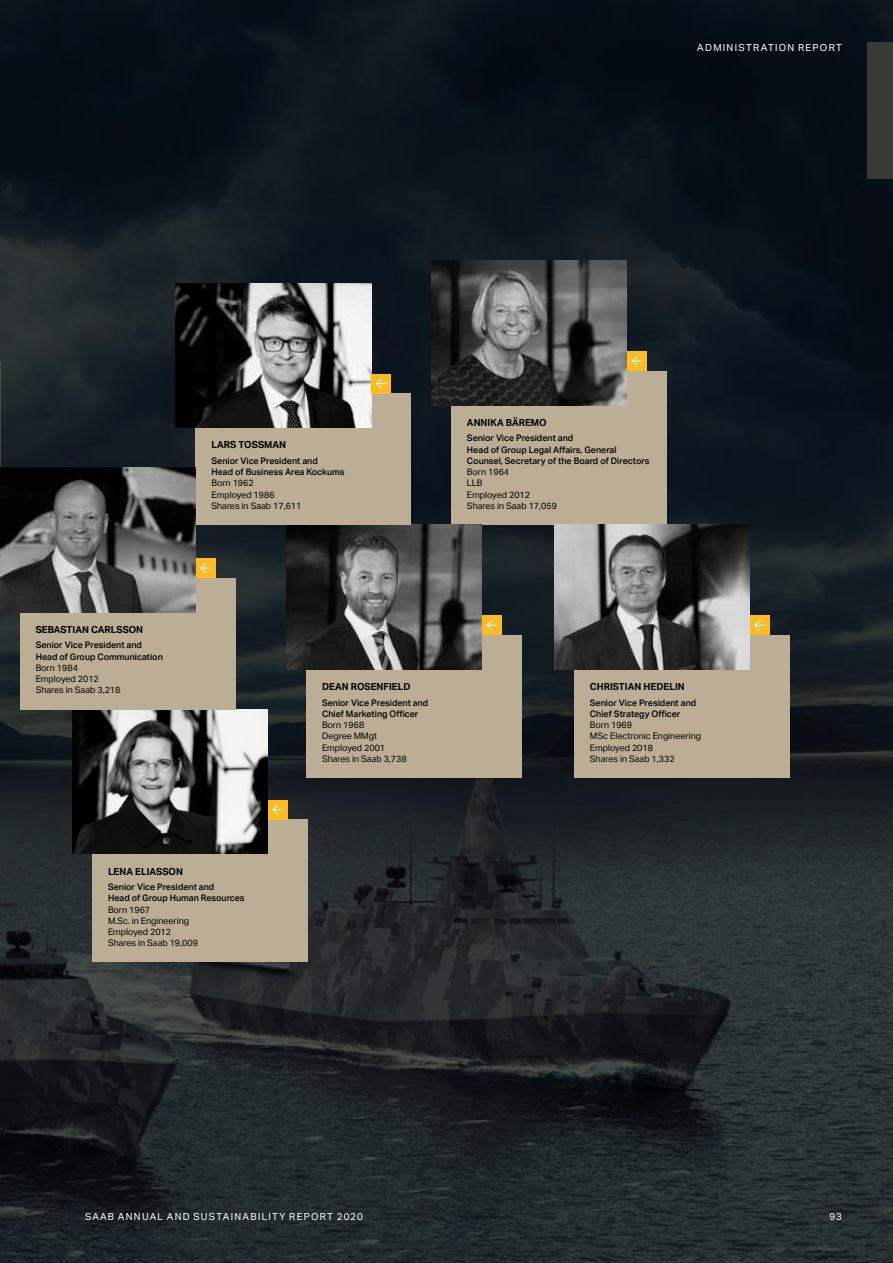
<style>
.page{position:relative;width:893px;height:1263px;background:#fff}
.page>*{position:absolute;margin:0;border:0;box-sizing:border-box;transform-origin:0 0}
.t1{font:700 9.75px "Aktiv Grotesk";color:#000}
.t2{font:9.75px "Aktiv Grotesk";letter-spacing:.13em;color:#fff}
.t3{font:500 9px/11.2px "Aktiv Grotesk";color:#000}
.t4{font:9px/11.2px "Aktiv Grotesk";color:#000}
</style>
<div class="page">
<img style="left:0;top:0;width:893px;height:1263px">
<div style="left:92px;top:820px;width:216px;height:142px;background:#bcae95"></div>
<img style="left:72px;top:709px;width:196px;height:145px">
<div style="left:268px;top:800px;width:20px;height:20px;background:#fbbb21"></div>
<svg style="left:272px;top:804px;width:11px;height:11px"></svg>
<div style="left:451px;top:371px;width:215px;height:154px;background:#bcae95"></div>
<img style="left:431px;top:261px;width:196px;height:144px">
<div style="left:627px;top:351px;width:20px;height:20px;background:#fbbb21"></div>
<svg style="left:631px;top:356px;width:11px;height:10px"></svg>
<div style="left:306px;top:635px;width:216px;height:143px;background:#bcae95"></div>
<img style="left:286px;top:525px;width:196px;height:144px">
<div style="left:482px;top:615px;width:20px;height:20px;background:#fbbb21"></div>
<svg style="left:486px;top:620px;width:11px;height:11px"></svg>
<div style="left:196px;top:393px;width:215px;height:132px;background:#bcae95"></div>
<img style="left:176px;top:283px;width:195px;height:145px">
<div style="left:371px;top:374px;width:20px;height:19px;background:#fbbb21"></div>
<svg style="left:376px;top:378px;width:11px;height:11px"></svg>
<div style="left:574px;top:635px;width:215px;height:143px;background:#bcae95"></div>
<img style="left:554px;top:525px;width:196px;height:144px">
<div style="left:750px;top:615px;width:20px;height:20px;background:#fbbb21"></div>
<svg style="left:754px;top:620px;width:11px;height:11px"></svg>
<div style="left:20px;top:578px;width:215px;height:131px;background:#bcae95"></div>
<img style="left:0;top:468px;width:196px;height:144px">
<div style="left:196px;top:558px;width:19px;height:20px;background:#fbbb21"></div>
<svg style="left:200px;top:563px;width:11px;height:10px"></svg>
<div style="left:867px;top:43px;width:26px;height:136px;background:#393a34"></div>
<p class="t2" style="left:697px;top:42px;width:146px">ADMINISTRATION REPORT</p>
<p class="t1" style="left:211px;top:439px;width:76px">LARS TOSSMAN</p>
<p class="t3" style="left:211px;top:455px;width:135px">Senior Vice President and<br>Head of Business Area Kockums</p>
<p class="t4" style="left:211px;top:478px;width:91px">Born 1962<br>Employed 1986<br>Shares in Saab 17,611</p>
<p class="t1" style="left:467px;top:417px;width:81px">ANNIKA BÄREMO</p>
<p class="t3" style="left:467px;top:433px;width:184px">Senior Vice President and<br>Head of Group Legal Affairs, General<br>Counsel, Secretary of the Board of Directors</p>
<p class="t4" style="left:467px;top:466px;width:91px">Born 1964<br>LLB<br>Employed 2012<br>Shares in Saab 17,059</p>
<p class="t1" style="left:36px;top:624px;width:109px">SEBASTIAN CARLSSON</p>
<p class="t3" style="left:36px;top:640px;width:129px">Senior Vice President and<br>Head of Group Communication</p>
<p class="t4" style="left:36px;top:662px;width:86px">Born 1984<br>Employed 2012<br>Shares in Saab 3,218</p>
<p class="t1" style="left:108px;top:865px;width:76px">LENA ELIASSON</p>
<p class="t3" style="left:108px;top:881px;width:138px">Senior Vice President and<br>Head of Group Human Resources</p>
<p class="t4" style="left:108px;top:904px;width:91px">Born 1967<br>M.Sc. in Engineering<br>Employed 2012<br>Shares in Saab 19,009</p>
<p class="t1" style="left:322px;top:681px;width:90px">DEAN ROSENFIELD</p>
<p class="t3" style="left:322px;top:697px;width:108px">Senior Vice President and<br>Chief Marketing Officer</p>
<p class="t4" style="left:322px;top:719px;width:86px">Born 1968<br>Degree MMgt<br>Employed 2001<br>Shares in Saab 3,738</p>
<p class="t1" style="left:590px;top:681px;width:96px">CHRISTIAN HEDELIN</p>
<p class="t3" style="left:590px;top:697px;width:108px">Senior Vice President and<br>Chief Strategy Officer</p>
<p class="t4" style="left:590px;top:719px;width:113px">Born 1969<br>MSc Electronic Engineering<br>Employed 2018<br>Shares in Saab 1,332</p>
<p class="t2" style="left:85px;top:1211px;width:279px">SAAB ANNUAL AND SUSTAINABILITY REPORT 2020</p>
<p class="t2" style="left:829px;top:1211px;width:14px">93</p>
</div>
